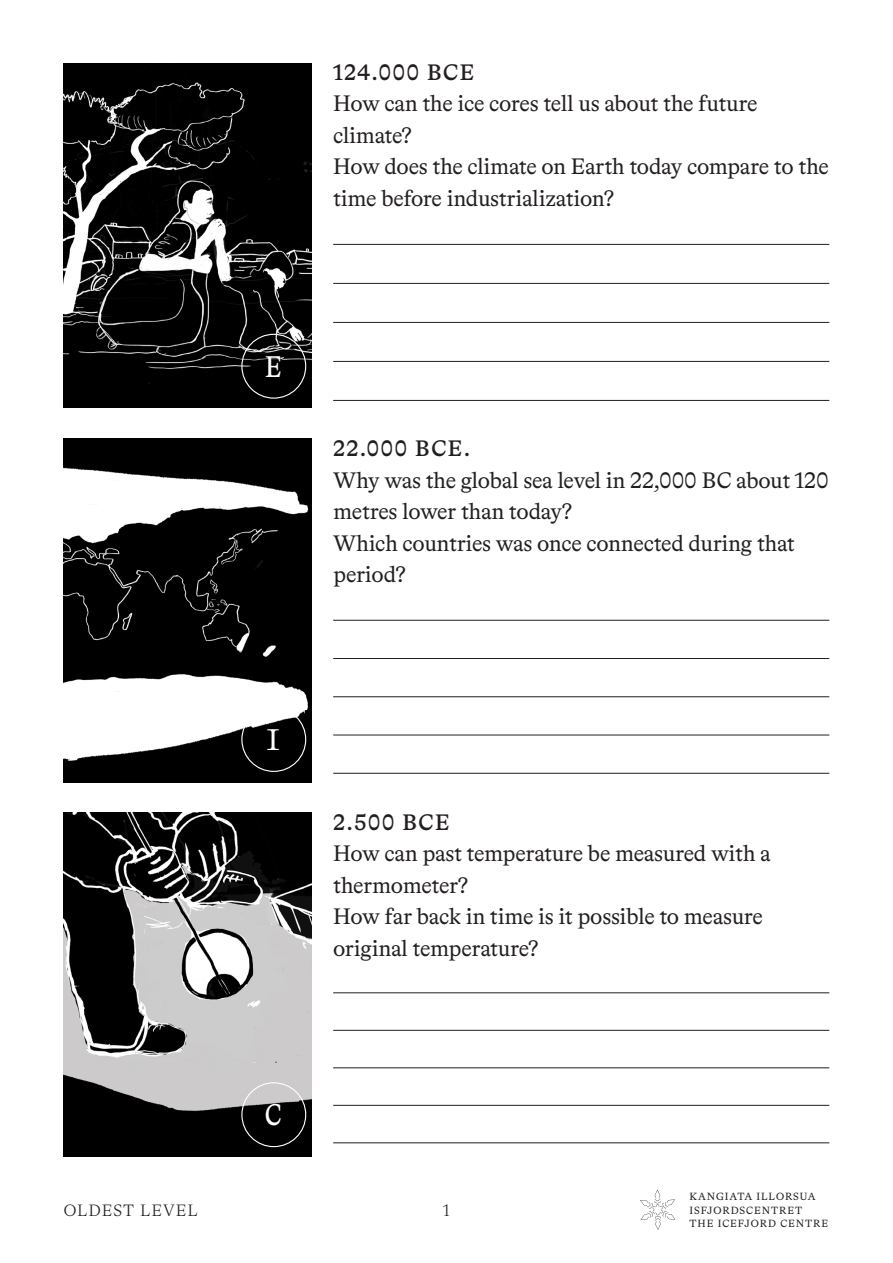
<style>
.page{position:relative;width:893px;height:1263px;background:#fff}
.page>*{position:absolute;margin:0;border:0;box-sizing:border-box;transform-origin:0 0}
.t1{font:30px "Bradford Mono LL";color:#fff}
.t2{font:22.5px/31.5px "Bradford LL";letter-spacing:-.01em;color:#231f20}
.t3{font:500 22.5px "Bradford LL";letter-spacing:.05em;color:#231f20}
.t4{font:300 16.5px "Bradford LL";letter-spacing:.065em;color:#231f20}
.t5{font:10.5px "Bradford LL";letter-spacing:.09em;color:#231f20}
</style>
<div class="page">
<img style="left:64px;top:64px;width:248px;height:343px">
<img style="left:64px;top:438px;width:248px;height:344px">
<img style="left:64px;top:813px;width:248px;height:344px">
<hr style="left:333px;top:244px;width:496px;height:1px;background:#231f20">
<hr style="left:333px;top:283px;width:496px;height:1px;background:#231f20">
<hr style="left:333px;top:322px;width:496px;height:1px;background:#231f20">
<hr style="left:333px;top:361px;width:496px;height:1px;background:#231f20">
<hr style="left:333px;top:400px;width:496px;height:1px;background:#231f20">
<hr style="left:333px;top:620px;width:496px;height:1px;background:#231f20">
<hr style="left:333px;top:658px;width:496px;height:1px;background:#231f20">
<hr style="left:333px;top:696px;width:496px;height:1px;background:#231f20">
<hr style="left:333px;top:735px;width:496px;height:1px;background:#231f20">
<hr style="left:333px;top:773px;width:496px;height:1px;background:#231f20">
<hr style="left:333px;top:992px;width:496px;height:1px;background:#231f20">
<hr style="left:333px;top:1030px;width:496px;height:1px;background:#231f20">
<hr style="left:333px;top:1067px;width:496px;height:1px;background:#231f20">
<hr style="left:333px;top:1105px;width:496px;height:1px;background:#231f20">
<hr style="left:333px;top:1142px;width:496px;height:1px;background:#231f20">
<div style="left:241px;top:334px;width:65px;height:65px;border:1px solid #fff;border-radius:50%"></div>
<div style="left:241px;top:707px;width:65px;height:65px;border:1px solid #fff;border-radius:50%"></div>
<div style="left:241px;top:1082px;width:65px;height:65px;border:1px solid #fff;border-radius:50%"></div>
<svg style="left:640px;top:1189px;width:36px;height:41px"></svg>
<p class="t3" style="left:333px;top:57px;width:143px">124.000 BCE</p>
<p class="t2" style="left:333px;top:87px;width:426px">How can the ice cores tell us about the future</p>
<p class="t2" style="left:333px;top:118px;width:80px">climate?</p>
<p class="t2" style="left:333px;top:150px;width:497px">How does the climate on Earth today compare to the time before industrialization?</p>
<p class="t1" style="left:264px;top:347px;width:19px">E</p>
<p class="t3" style="left:333px;top:434px;width:139px">22.000 BCE.</p>
<p class="t2" style="left:333px;top:463px;width:497px">Why was the global sea level in 22,000 BC about 120 metres lower than today?</p>
<p class="t2" style="left:333px;top:526px;width:463px">Which countries was once connected during that period?</p>
<p class="t1" style="left:264px;top:720px;width:19px">I</p>
<p class="t3" style="left:333px;top:807px;width:118px">2.500 BCE</p>
<p class="t2" style="left:333px;top:837px;width:439px">How can past temperature be measured with a</p>
<p class="t2" style="left:333px;top:868px;width:136px">thermometer?</p>
<p class="t2" style="left:333px;top:900px;width:431px">How far back in time is it possible to measure</p>
<p class="t2" style="left:333px;top:931px;width:207px">original temperature?</p>
<p class="t1" style="left:264px;top:1095px;width:19px">C</p>
<p class="t4" style="left:64px;top:1200px;width:135px">OLDEST LEVEL</p>
<p class="t4" style="left:443px;top:1200px;width:8px">1</p>
<p class="t5" style="left:689px;top:1190px;width:128px">KANGIATA ILLORSUA</p>
<p class="t5" style="left:689px;top:1203px;width:114px">ISFJORDSCENTRET</p>
<p class="t5" style="left:689px;top:1217px;width:140px">THE ICEFJORD CENTRE</p>
</div>
